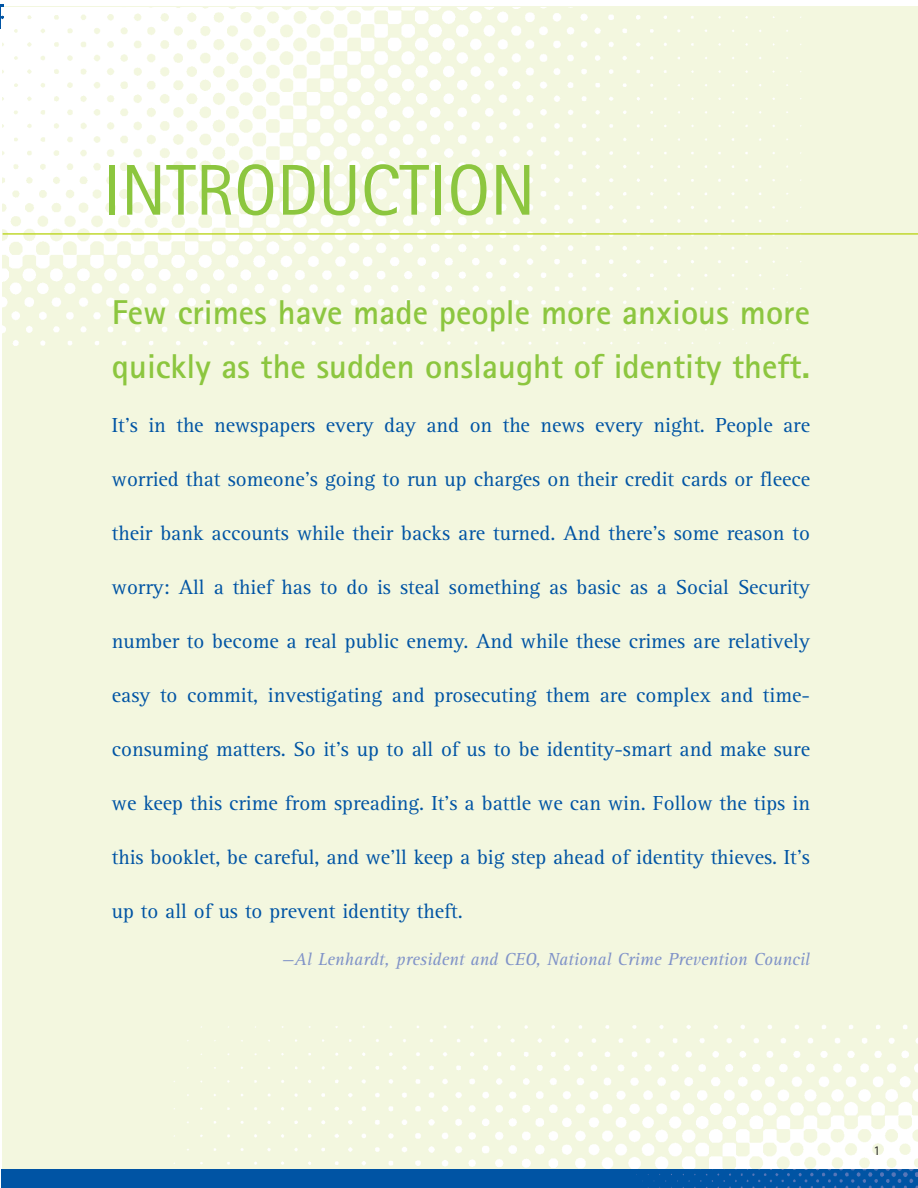
<style>
.page{position:relative;width:918px;height:1188px;background:#fff}
.page>*{position:absolute;margin:0;border:0;box-sizing:border-box;transform-origin:0 0}
.t1{font:72px "Rotis Sans Serif";color:#8cc63f}
.t2{font:700 34.5px/54px "Rotis Sans Serif";color:#8cc63f}
.t3{font:21px "Rotis Serif";color:#0054a4}
.t4{font:italic 18px "Rotis Serif";color:#8093c8}
.t5{font:13.5px "Rotis Sans Serif";color:#282826}
</style>
<div class="page">
<div style="left:3px;top:6px;width:915px;height:1170px;background:#f3f7df"></div>
<img style="left:174px;top:1024px;width:744px;height:145px">
<hr style="left:0;top:4px;width:3px;height:24px;background:#0054a4">
<img style="left:2px;top:7px;width:800px;height:353px">
<hr style="left:3px;top:233px;width:915px;height:2px;background:#c1d82f">
<div style="left:1px;top:1169px;width:917px;height:19px;background:#0054a4"></div>
<img style="left:636px;top:1169px;width:282px;height:19px">
<h1 class="t1" style="left:102px;top:165px;width:435px">INTRODUCTION</h1>
<h2 class="t2" style="left:112px;top:289px;width:700px">Few crimes have made people more anxious more quickly as the sudden onslaught of identity theft.</h2>
<p class="t3" style="left:112px;top:417px;width:700px">It’s in the newspapers every day and on the news every night. People are</p>
<p class="t3" style="left:112px;top:471px;width:700px">worried that someone’s going to run up charges on their credit cards or fleece</p>
<p class="t3" style="left:112px;top:525px;width:700px">their bank accounts while their backs are turned. And there’s some reason to</p>
<p class="t3" style="left:112px;top:579px;width:700px">worry: All a thief has to do is steal something as basic as a Social Security</p>
<p class="t3" style="left:112px;top:633px;width:700px">number to become a real public enemy. And while these crimes are relatively</p>
<p class="t3" style="left:112px;top:687px;width:700px">easy to commit, investigating and prosecuting them are complex and time-</p>
<p class="t3" style="left:112px;top:741px;width:700px">consuming matters. So it’s up to all of us to be identity-smart and make sure</p>
<p class="t3" style="left:112px;top:795px;width:700px">we keep this crime from spreading. It’s a battle we can win. Follow the tips in</p>
<p class="t3" style="left:112px;top:849px;width:700px">this booklet, be careful, and we’ll keep a big step ahead of identity thieves. It’s</p>
<p class="t3" style="left:112px;top:903px;width:353px">up to all of us to prevent identity theft.</p>
<p class="t4" style="left:282px;top:953px;width:530px">—Al Lenhardt, president and CEO, National Crime Prevention Council</p>
<p class="t5" style="left:873px;top:1146px;width:8px">1</p>
</div>
